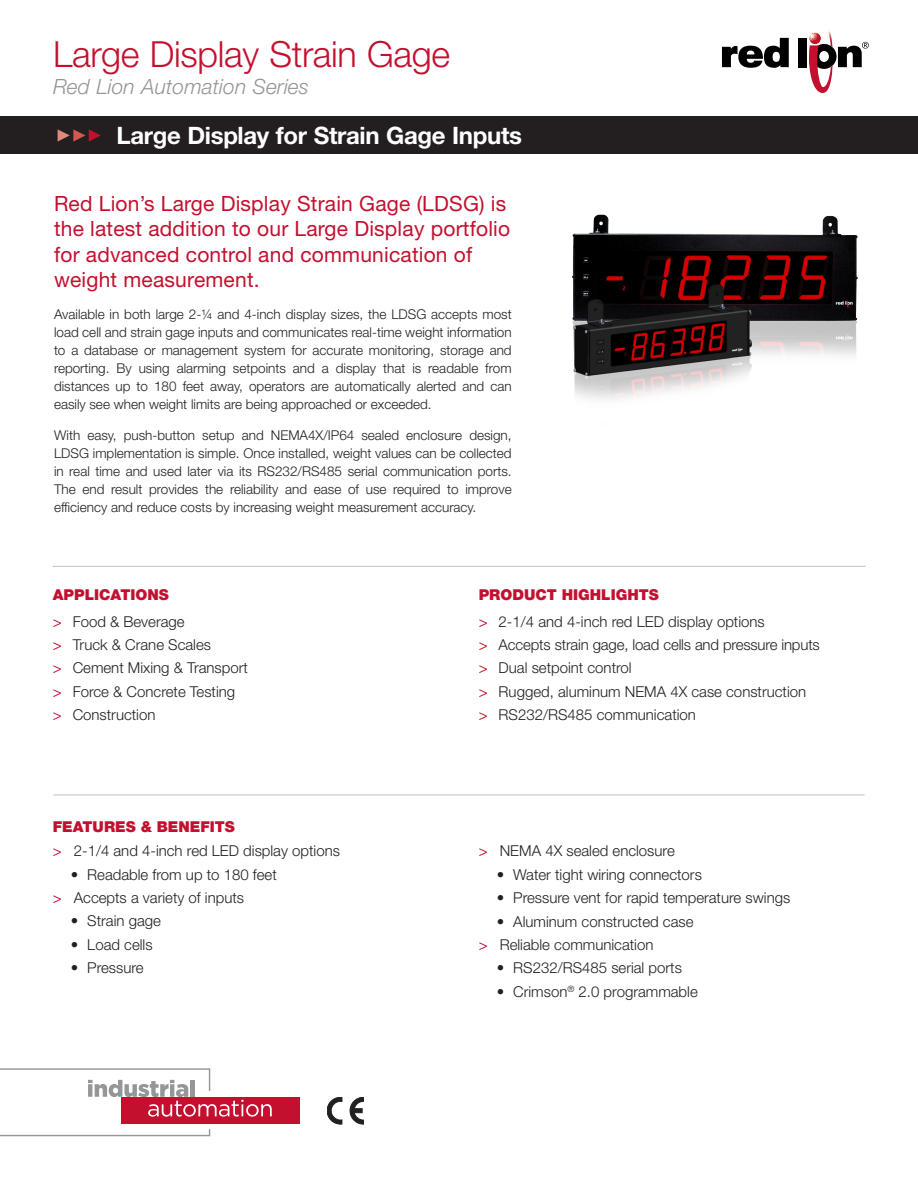
<style>
.page{position:relative;width:918px;height:1188px;background:#fff}
.page>*{position:absolute;margin:0;border:0;box-sizing:border-box;transform-origin:0 0}
.Main_Document_Title{font:300 36px "Helvetica Neue LT Std";letter-spacing:-.01em;color:#c3102f}
.White_Subtitle_in_Bl{font:700 24px "Helvetica Neue LT Std";letter-spacing:-.015em;color:#fff}
.Intro_Subtitle__Red{font:21px/25.5px "Helvetica Neue LT Std";letter-spacing:.01em;color:#c3102f}
.Italic_Main_SubHeadi{font:italic 300 21px "Helvetica Neue LT Std";letter-spacing:.005em;color:#939598}
.t1{font:300 15px "Helvetica Neue LT Std";color:#231f20}
.Red_Body_Headers__Bo{font:900 15px "Helvetica Neue LT Std";color:#c3102f}
.Page_1_-_Sm_Header{font:900 15px "Helvetica Neue LT Std";color:#c3102f}
.Intro_Body__Black{font:300 13.5px/18px "Helvetica Neue LT Std";color:#231f20;text-align:justify}
.s1{font-weight:400;color:#c3102f}
</style>
<div class="page">
<div style="left:0;top:117px;width:918px;height:37px;background:#231f20"></div>
<svg style="left:722px;top:38px;width:67px;height:30px"></svg>
<div style="left:798px;top:38px;width:9px;height:29px;background:#000"></div>
<svg style="left:809px;top:31px;width:60px;height:62px"></svg>
<div style="left:121px;top:1097px;width:178px;height:27px;background:#c3102f"></div>
<svg style="left:0;top:1129px;width:210px;height:7px"></svg>
<svg style="left:0;top:1068px;width:272px;height:49px"></svg>
<svg style="left:58px;top:129px;width:43px;height:13px"></svg>
<hr style="left:53px;top:795px;width:812px;height:1px;background:#bcbdc0">
<hr style="left:53px;top:566px;width:812px;height:1px;background:#bcbdc0">
<svg style="left:327px;top:1097px;width:16px;height:27px"></svg>
<svg style="left:349px;top:1097px;width:14px;height:27px"></svg>
<img style="left:572px;top:214px;width:286px;height:186px">
<p class="Main_Document_Title" style="left:53px;top:32px;width:399px">Large Display Strain Gage</p>
<p class="Italic_Main_SubHeadi" style="left:53px;top:74px;width:258px">Red Lion Automation Series</p>
<p class="White_Subtitle_in_Bl" style="left:117px;top:121px;width:407px">Large Display for Strain Gage Inputs</p>
<p class="Intro_Subtitle__Red" style="left:54px;top:190px;width:458px">Red Lion’s Large Display Strain Gage (LDSG) is the latest addition to our Large Display portfolio for advanced control and communication of weight measurement.</p>
<p class="Intro_Body__Black" style="left:54px;top:305px;width:459px">Available in both large 2-¼ and 4-inch display sizes, the LDSG accepts most load cell and strain gage inputs and communicates real-time weight information to a database or management system for accurate monitoring, storage and reporting. By using alarming setpoints and a display that is readable from distances up to 180 feet away, operators are automatically alerted and can easily see when weight limits are being approached or exceeded.</p>
<p class="Intro_Body__Black" style="left:54px;top:426px;width:459px">With easy, push-button setup and NEMA4X/IP64 sealed enclosure design, LDSG implementation is simple. Once installed, weight values can be collected in real time and used later via its RS232/RS485 serial communication ports.<br>The end result provides the reliability and ease of use required to improve efficiency and reduce costs by increasing weight measurement accuracy.</p>
<p class="Red_Body_Headers__Bo" style="left:53px;top:585px;width:117px">APPLICATIONS</p>
<p class="t1" style="left:53px;top:612px;width:133px"><span class="s1">&gt;</span> Food &amp; Beverage</p>
<p class="t1" style="left:53px;top:635px;width:160px"><span class="s1">&gt;</span> Truck &amp; Crane Scales</p>
<p class="t1" style="left:53px;top:659px;width:197px"><span class="s1">&gt;</span> Cement Mixing &amp; Transport</p>
<p class="t1" style="left:53px;top:682px;width:184px"><span class="s1">&gt;</span> Force &amp; Concrete Testing</p>
<p class="t1" style="left:53px;top:706px;width:104px"><span class="s1">&gt;</span> Construction</p>
<p class="Page_1_-_Sm_Header" style="left:53px;top:818px;width:184px">FEATURES &amp; BENEFITS</p>
<p class="t1" style="left:53px;top:842px;width:289px"><span class="s1">&gt;</span> 2-1/4 and 4-inch red LED display options</p>
<p class="t1" style="left:71px;top:865px;width:208px">• Readable from up to 180 feet</p>
<p class="t1" style="left:53px;top:889px;width:193px"><span class="s1">&gt;</span> Accepts a variety of inputs</p>
<p class="t1" style="left:71px;top:912px;width:92px">• Strain gage</p>
<p class="t1" style="left:71px;top:935px;width:83px">• Load cells</p>
<p class="t1" style="left:71px;top:959px;width:74px">• Pressure</p>
<p class="Red_Body_Headers__Bo" style="left:479px;top:585px;width:182px">PRODUCT HIGHLIGHTS</p>
<p class="t1" style="left:479px;top:612px;width:288px"><span class="s1">&gt;</span> 2-1/4 and 4-inch red LED display options</p>
<p class="t1" style="left:479px;top:635px;width:343px"><span class="s1">&gt;</span> Accepts strain gage, load cells and pressure inputs</p>
<p class="t1" style="left:479px;top:659px;width:154px"><span class="s1">&gt;</span> Dual setpoint control</p>
<p class="t1" style="left:479px;top:682px;width:329px"><span class="s1">&gt;</span> Rugged, aluminum NEMA 4X case construction</p>
<p class="t1" style="left:479px;top:706px;width:219px"><span class="s1">&gt;</span> RS232/RS485 communication</p>
<p class="t1" style="left:479px;top:842px;width:198px"><span class="s1">&gt;</span> NEMA 4X sealed enclosure</p>
<p class="t1" style="left:497px;top:865px;width:207px">• Water tight wiring connectors</p>
<p class="t1" style="left:497px;top:889px;width:295px">• Pressure vent for rapid temperature swings</p>
<p class="t1" style="left:497px;top:912px;width:198px">• Aluminum constructed case</p>
<p class="t1" style="left:479px;top:936px;width:176px"><span class="s1">&gt;</span> Reliable communication</p>
<p class="t1" style="left:497px;top:959px;width:187px">• RS232/RS485 serial ports</p>
<p class="t1" style="left:497px;top:982px;width:203px">• Crimson<sup>®</sup> 2.0 programmable</p>
</div>
